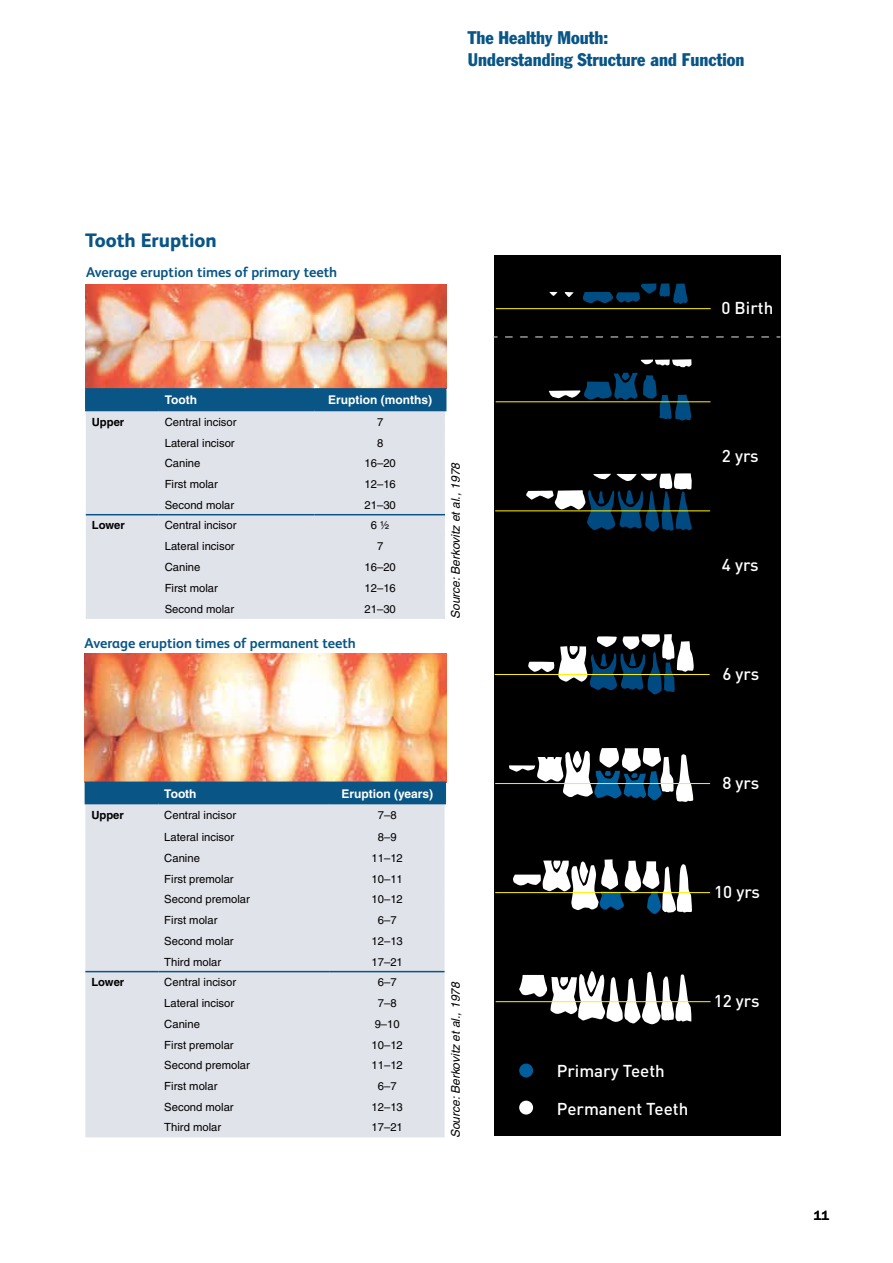
<style>
.page{position:relative;width:893px;height:1263px;background:#fff}
.page>*{position:absolute;margin:0;border:0;box-sizing:border-box;transform-origin:0 0}
.t1{font:800 19.5px "FS Albert Pro";color:#085586}
.t2{font:condensed 18px/21.6px "Franklin Gothic";color:#085586}
.t3{font:500 16.95px/37px "DIN";color:#fff}
.t4{font:700 14.25px "FS Albert Pro";color:#085586}
.t5{font:500 13.5px "Franklin Gothic";color:#000}
.t6{font:italic 12px "Helvetica";color:#000}
.t7{font:700 12px "Helvetica";color:#fff}
.t8{font:11.25px "Helvetica";color:#000}
.t9{font:700 11.25px "Helvetica";color:#000}
</style>
<div class="page">
<img style="left:85px;top:284px;width:361px;height:104px">
<img style="left:85px;top:653px;width:361px;height:128px">
<hr style="left:85px;top:388px;width:74px;height:2px;background:#085586">
<hr style="left:85px;top:390px;width:2px;height:20px;background:#085586">
<hr style="left:159px;top:388px;width:156px;height:2px;background:#085586">
<hr style="left:315px;top:388px;width:131px;height:2px;background:#085586">
<svg style="left:86px;top:389px;width:360px;height:230px;background:#cbd4e0"></svg>
<hr style="left:85px;top:410px;width:74px;height:1px;background:#085586">
<hr style="left:159px;top:410px;width:156px;height:1px;background:#085586">
<hr style="left:315px;top:410px;width:131px;height:1px;background:#085586">
<hr style="left:85px;top:781px;width:73px;height:2px;background:#085586">
<hr style="left:158px;top:781px;width:171px;height:2px;background:#085586">
<hr style="left:329px;top:781px;width:117px;height:2px;background:#085586">
<svg style="left:85px;top:782px;width:361px;height:355px;background:#d3d9e4"></svg>
<hr style="left:85px;top:803px;width:73px;height:1px;background:#085586">
<hr style="left:158px;top:803px;width:171px;height:1px;background:#085586">
<hr style="left:329px;top:803px;width:117px;height:1px;background:#085586">
<div style="left:494px;top:255px;width:286px;height:880px;background:#000"></div>
<svg style="left:549px;top:292px;width:8px;height:4px"></svg>
<svg style="left:564px;top:292px;width:10px;height:5px"></svg>
<svg style="left:583px;top:283px;width:105px;height:21px"></svg>
<svg style="left:549px;top:373px;width:143px;height:48px"></svg>
<svg style="left:641px;top:359px;width:50px;height:8px"></svg>
<svg style="left:525px;top:473px;width:167px;height:59px"></svg>
<svg style="left:528px;top:634px;width:166px;height:61px"></svg>
<svg style="left:509px;top:748px;width:185px;height:54px"></svg>
<svg style="left:513px;top:859px;width:179px;height:55px"></svg>
<svg style="left:519px;top:971px;width:173px;height:53px"></svg>
<hr style="left:495px;top:674px;width:215px;height:1px;background:#fff200">
<hr style="left:495px;top:783px;width:215px;height:1px;background:#fff200">
<hr style="left:495px;top:892px;width:215px;height:1px;background:#fff200">
<hr style="left:496px;top:1001px;width:215px;height:1px;background:#fff200">
<hr style="left:495px;top:510px;width:215px;height:1px;background:#fff200">
<hr style="left:496px;top:401px;width:215px;height:1px;background:#fff200">
<hr style="left:496px;top:308px;width:215px;height:1px;background:#fff200">
<div style="left:519px;top:1063px;width:14px;height:14px;background:#005e9d;border-radius:50%"></div>
<div style="left:519px;top:1101px;width:14px;height:13px;background:#fff;border-radius:50%"></div>
<svg style="left:505px;top:336px;width:275px;height:2px"></svg>
<h2 class="t2" style="left:468px;top:27px;width:278px">The Healthy Mouth:<br>Understanding Structure and Function</h2>
<h1 class="t1" style="left:85px;top:225px;width:133px">Tooth Eruption</h1>
<p class="t4" style="left:86px;top:262px;width:253px">Average eruption times of primary teeth</p>
<p class="t7" style="left:165px;top:393px;width:34px">Tooth</p>
<p class="t7" style="left:328px;top:393px;width:105px">Eruption (months)</p>
<p class="t9" style="left:92px;top:415px;width:34px">Upper</p>
<p class="t8" style="left:165px;top:415px;width:73px">Central incisor</p>
<p class="t8" style="left:377px;top:415px;width:8px">7</p>
<p class="t8" style="left:165px;top:436px;width:71px">Lateral incisor</p>
<p class="t8" style="left:377px;top:436px;width:8px">8</p>
<p class="t8" style="left:165px;top:457px;width:37px">Canine</p>
<p class="t8" style="left:365px;top:457px;width:33px">16–20</p>
<p class="t8" style="left:165px;top:477px;width:55px">First molar</p>
<p class="t8" style="left:365px;top:477px;width:33px">12–16</p>
<p class="t8" style="left:165px;top:498px;width:71px">Second molar</p>
<p class="t8" style="left:365px;top:498px;width:33px">21–30</p>
<p class="t9" style="left:92px;top:519px;width:34px">Lower</p>
<p class="t8" style="left:165px;top:519px;width:73px">Central incisor</p>
<p class="t8" style="left:371px;top:519px;width:20px">6 ½</p>
<p class="t8" style="left:165px;top:540px;width:71px">Lateral incisor</p>
<p class="t8" style="left:377px;top:540px;width:8px">7</p>
<p class="t8" style="left:165px;top:560px;width:37px">Canine</p>
<p class="t8" style="left:365px;top:560px;width:33px">16–20</p>
<p class="t8" style="left:165px;top:581px;width:55px">First molar</p>
<p class="t8" style="left:365px;top:581px;width:33px">12–16</p>
<p class="t8" style="left:165px;top:602px;width:71px">Second molar</p>
<p class="t8" style="left:365px;top:602px;width:33px">21–30</p>
<p class="t4" style="left:85px;top:633px;width:273px">Average eruption times of permanent teeth</p>
<p class="t6" style="left:449px;top:619px;width:158px;rotate:-90deg">Source: Berkovitz et al., 1978</p>
<p class="t7" style="left:164px;top:786px;width:34px">Tooth</p>
<p class="t7" style="left:341px;top:786px;width:93px">Eruption (years)</p>
<p class="t9" style="left:91px;top:808px;width:34px">Upper</p>
<p class="t8" style="left:164px;top:808px;width:73px">Central incisor</p>
<p class="t8" style="left:378px;top:808px;width:20px">7–8</p>
<p class="t8" style="left:164px;top:830px;width:71px">Lateral incisor</p>
<p class="t8" style="left:378px;top:830px;width:20px">8–9</p>
<p class="t8" style="left:164px;top:851px;width:37px">Canine</p>
<p class="t8" style="left:372px;top:851px;width:33px">11–12</p>
<p class="t8" style="left:164px;top:872px;width:71px">First premolar</p>
<p class="t8" style="left:372px;top:872px;width:33px">10–11</p>
<p class="t8" style="left:164px;top:893px;width:87px">Second premolar</p>
<p class="t8" style="left:372px;top:893px;width:33px">10–12</p>
<p class="t8" style="left:164px;top:914px;width:55px">First molar</p>
<p class="t8" style="left:378px;top:914px;width:20px">6–7</p>
<p class="t8" style="left:164px;top:934px;width:71px">Second molar</p>
<p class="t8" style="left:372px;top:934px;width:33px">12–13</p>
<p class="t8" style="left:164px;top:955px;width:58px">Third molar</p>
<p class="t8" style="left:372px;top:955px;width:33px">17–21</p>
<p class="t9" style="left:91px;top:975px;width:34px">Lower</p>
<p class="t8" style="left:164px;top:976px;width:73px">Central incisor</p>
<p class="t8" style="left:378px;top:976px;width:20px">6–7</p>
<p class="t8" style="left:164px;top:996px;width:71px">Lateral incisor</p>
<p class="t8" style="left:378px;top:996px;width:20px">7–8</p>
<p class="t8" style="left:164px;top:1017px;width:37px">Canine</p>
<p class="t8" style="left:375px;top:1017px;width:27px">9–10</p>
<p class="t8" style="left:164px;top:1038px;width:71px">First premolar</p>
<p class="t8" style="left:372px;top:1038px;width:33px">10–12</p>
<p class="t8" style="left:164px;top:1059px;width:87px">Second premolar</p>
<p class="t8" style="left:372px;top:1059px;width:33px">11–12</p>
<p class="t8" style="left:164px;top:1079px;width:55px">First molar</p>
<p class="t8" style="left:378px;top:1079px;width:20px">6–7</p>
<p class="t8" style="left:164px;top:1100px;width:71px">Second molar</p>
<p class="t8" style="left:372px;top:1100px;width:33px">12–13</p>
<p class="t8" style="left:164px;top:1121px;width:58px">Third molar</p>
<p class="t8" style="left:372px;top:1121px;width:33px">17–21</p>
<p class="t6" style="left:449px;top:1138px;width:158px;rotate:-90deg">Source: Berkovitz et al., 1978</p>
<h3 class="t3" style="left:721px;top:289px;width:53px">0 Birth</h3>
<h3 class="t3" style="left:722px;top:436px;width:38px">2 yrs</h3>
<h3 class="t3" style="left:722px;top:545px;width:38px">4 yrs</h3>
<h3 class="t3" style="left:722px;top:655px;width:38px">6 yrs</h3>
<h3 class="t3" style="left:722px;top:764px;width:38px">8 yrs</h3>
<h3 class="t3" style="left:714px;top:873px;width:47px">10 yrs</h3>
<h3 class="t3" style="left:557px;top:1052px;width:133px">Primary Teeth<br>Permanent Teeth</h3>
<h3 class="t3" style="left:714px;top:982px;width:47px">12 yrs</h3>
<p class="t5" style="left:813px;top:1207px;width:17px">11</p>
</div>
